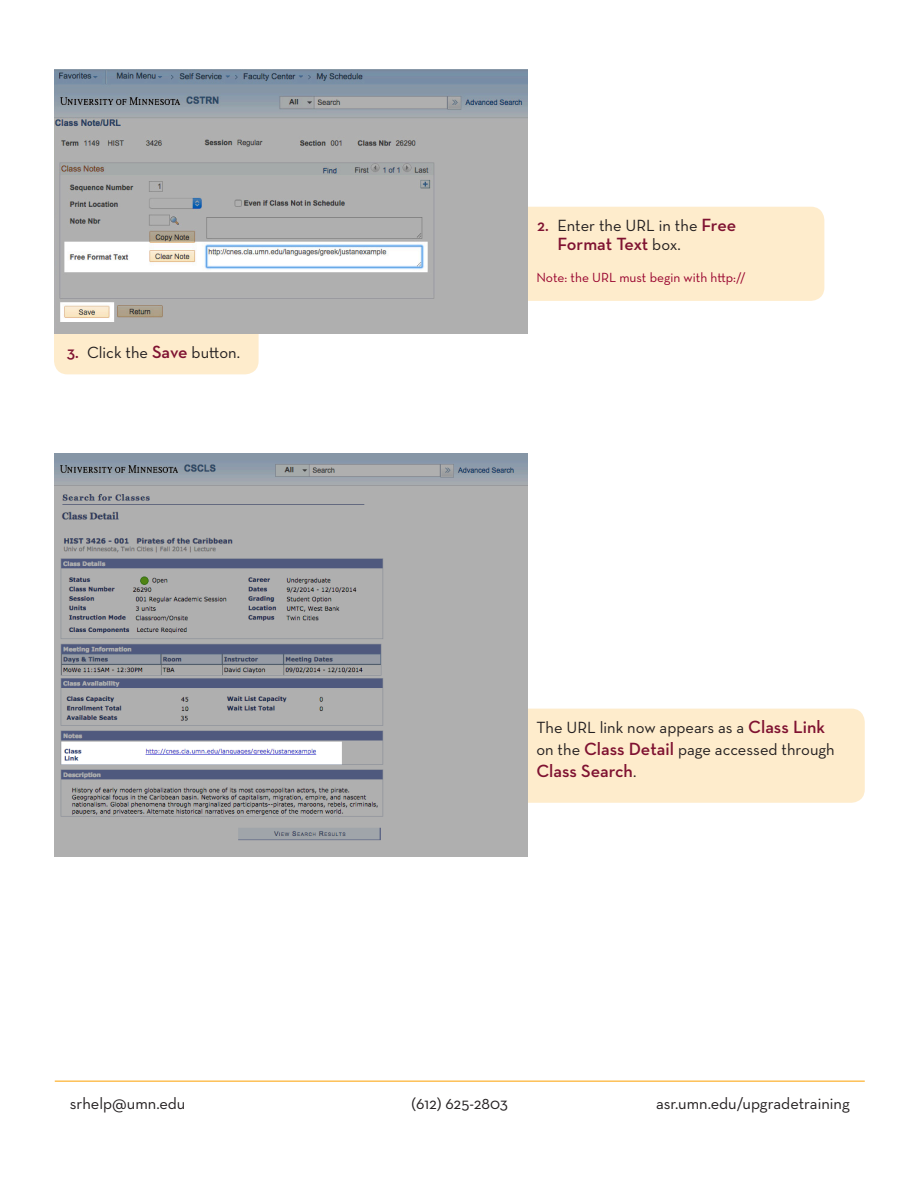
<style>
.page{position:relative;width:918px;height:1188px;background:#fff}
.page>*{position:absolute;margin:0;border:0;box-sizing:border-box;transform-origin:0 0}
.t1{font:600 18px "Neutraface Text";color:#7f1231}
.t2{font:16.5px/21.6px "Neutraface Text";color:#231f20}
.Numbered_list{font:13.5px "Neutraface Text";color:#98012d}
.s1{font-weight:600;color:#7f1231}
.s2{font-weight:600;font-size:18px;color:#7f1231}
.s3{font-weight:400;font-size:16.5px;color:#231f20}
</style>
<div class="page">
<hr style="left:55px;top:1080px;width:810px;height:2px;background:#fdc056">
<div style="left:94px;top:709px;width:771px;height:94px;background:#feeccc;border-radius:14px"></div>
<div style="left:54px;top:289px;width:205px;height:85px;background:#feeccc;border-radius:14px"></div>
<div style="left:54px;top:207px;width:770px;height:94px;background:#feeccc;border-radius:14px"></div>
<img style="left:55px;top:69px;width:473px;height:265px">
<img style="left:55px;top:454px;width:473px;height:403px">
<p class="t2" style="left:67px;top:342px;width:175px"><span class="s1">3.</span> Click the <span class="s2">Save</span> button.</p>
<p class="t2" style="left:537px;top:214px;width:201px"><span class="s1">2.</span> Enter the URL in the <span class="s2">Free</span></p>
<p class="t1" style="left:557px;top:233px;width:125px">Format Text <span class="s3">box.</span></p>
<p class="Numbered_list" style="left:536px;top:269px;width:211px">Note: the URL must begin with http://</p>
<p class="t2" style="left:536px;top:717px;width:300px">The URL link now appears as a <span class="s2">Class Link </span>on the <span class="s2">Class Detail</span> page accessed through</p>
<p class="t1" style="left:536px;top:759px;width:101px">Class Search<span class="s3">.</span></p>
<p class="t2" style="left:70px;top:1092px;width:117px">srhelp@umn.edu</p>
<p class="t2" style="left:412px;top:1092px;width:98px">(612) 625-2803</p>
<p class="t2" style="left:656px;top:1092px;width:195px">asr.umn.edu/upgradetraining</p>
</div>
